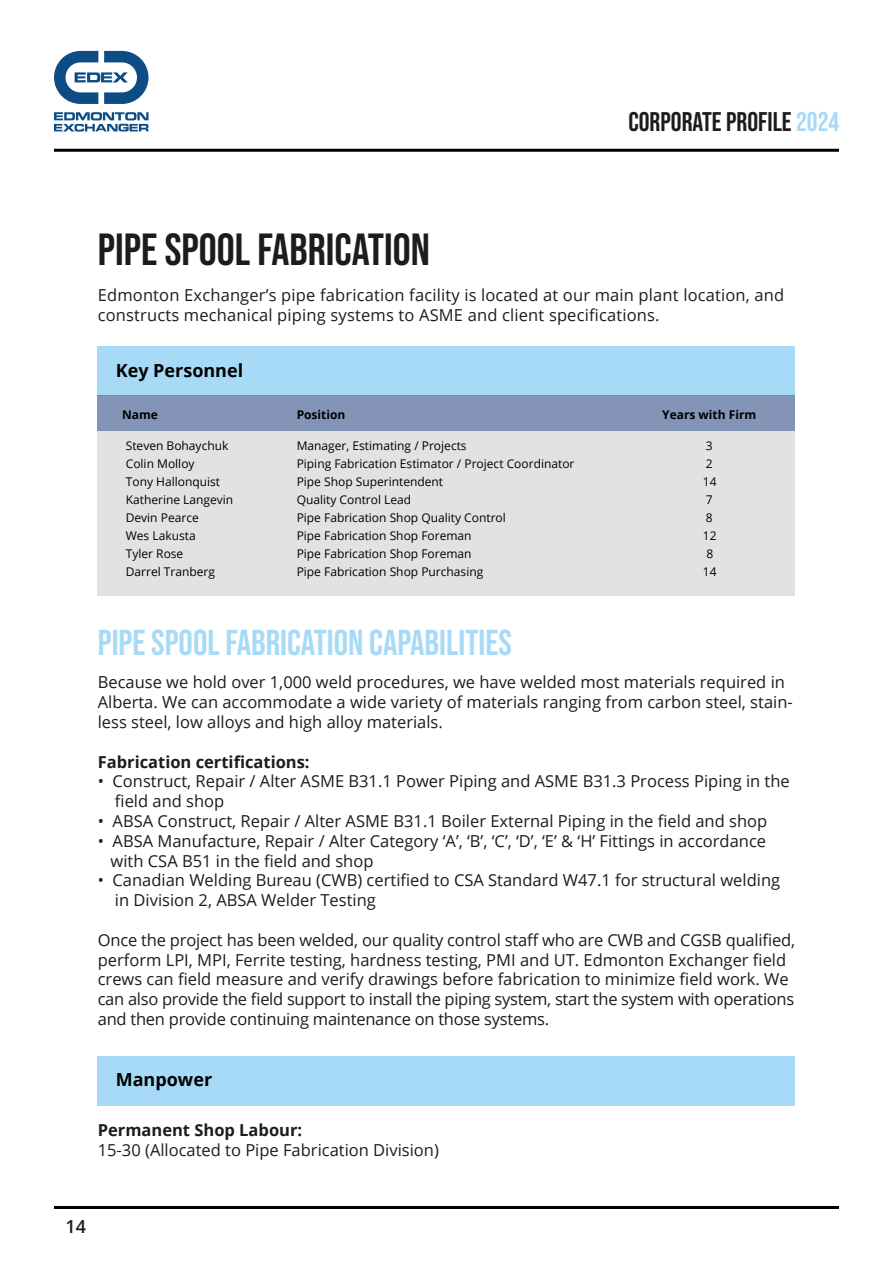
<style>
.page{position:relative;width:893px;height:1263px;background:#fff}
.page>*{position:absolute;margin:0;border:0;box-sizing:border-box;transform-origin:0 0}
.t1{font:45px "Bebas Neue";color:#1c1c1c}
.t2{font:36px "Bebas Neue";color:#a7daf6}
.t3{font:27px "Bebas Neue";color:#1c1c1c}
.t4{font:700 18px "Open Sans";color:#000}
.t5{font:600 18px "Open Sans";color:#1c1c1c}
.t6{font:16.5px/19.8px "Open Sans";color:#1c1c1c}
.t7{font:700 16.5px "Open Sans";color:#1c1c1c}
.t8{font:12px "Open Sans";color:#000}
.t9{font:700 12px "Open Sans";color:#000}
.s1{color:#a7daf6}
</style>
<div class="page">
<hr style="left:54px;top:149px;width:785px;height:3px;background:#000">
<hr style="left:54px;top:1206px;width:785px;height:3px;background:#000">
<div style="left:98px;top:1056px;width:697px;height:49px;background:#a7daf6"></div>
<div style="left:98px;top:346px;width:697px;height:250px;background:#e1e2e4"></div>
<div style="left:98px;top:347px;width:697px;height:48px;background:#a7daf6"></div>
<div style="left:98px;top:395px;width:697px;height:36px;background:#8394b6"></div>
<svg style="left:54px;top:51px;width:95px;height:53px"></svg>
<svg style="left:54px;top:112px;width:95px;height:20px"></svg>
<h3 class="t3" style="left:628px;top:107px;width:212px">CORPORATE PROFILE <span class="s1">2024</span></h3>
<h1 class="t1" style="left:98px;top:224px;width:334px">PIPE SPOOL FABRICATION</h1>
<p class="t6" style="left:98px;top:284px;width:688px">Edmonton Exchanger’s pipe fabrication facility is located at our main plant location, and constructs mechanical piping systems to ASME and client specifications.</p>
<p class="t4" style="left:116px;top:357px;width:129px">Key Personnel</p>
<p class="t9" style="left:122px;top:407px;width:37px">Name</p>
<p class="t9" style="left:297px;top:407px;width:50px">Position</p>
<p class="t9" style="left:662px;top:407px;width:95px">Years with Firm</p>
<p class="t8" style="left:126px;top:437px;width:104px">Steven Bohaychuk</p>
<p class="t8" style="left:297px;top:437px;width:171px">Manager, Estimating / Projects</p>
<p class="t8" style="left:706px;top:437px;width:8px">3</p>
<p class="t8" style="left:126px;top:455px;width:70px">Colin Molloy</p>
<p class="t8" style="left:297px;top:455px;width:279px">Piping Fabrication Estimator / Project Coordinator</p>
<p class="t8" style="left:706px;top:455px;width:8px">2</p>
<p class="t8" style="left:126px;top:473px;width:96px">Tony Hallonquist</p>
<p class="t8" style="left:297px;top:473px;width:148px">Pipe Shop Superintendent</p>
<p class="t8" style="left:703px;top:473px;width:15px">14</p>
<p class="t8" style="left:126px;top:491px;width:109px">Katherine Langevin</p>
<p class="t8" style="left:297px;top:491px;width:116px">Quality Control Lead</p>
<p class="t8" style="left:706px;top:491px;width:8px">7</p>
<p class="t8" style="left:126px;top:509px;width:74px">Devin Pearce</p>
<p class="t8" style="left:297px;top:509px;width:211px">Pipe Fabrication Shop Quality Control</p>
<p class="t8" style="left:706px;top:509px;width:8px">8</p>
<p class="t8" style="left:126px;top:527px;width:71px">Wes Lakusta</p>
<p class="t8" style="left:297px;top:527px;width:176px">Pipe Fabrication Shop Foreman</p>
<p class="t8" style="left:703px;top:527px;width:15px">12</p>
<p class="t8" style="left:126px;top:545px;width:59px">Tyler Rose</p>
<p class="t8" style="left:297px;top:545px;width:176px">Pipe Fabrication Shop Foreman</p>
<p class="t8" style="left:707px;top:545px;width:8px">8</p>
<p class="t8" style="left:126px;top:563px;width:91px">Darrel Tranberg</p>
<p class="t8" style="left:297px;top:563px;width:188px">Pipe Fabrication Shop Purchasing</p>
<p class="t8" style="left:703px;top:563px;width:15px">14</p>
<h2 class="t2" style="left:98px;top:622px;width:416px">PIPE SPOOL FABRICATION CAPABILITIES</h2>
<p class="t6" style="left:98px;top:672px;width:696px">Because we hold over 1,000 weld procedures, we have welded most materials required in<br>Alberta. We can accommodate a wide variety of materials ranging from carbon steel, stain&shy;less steel, low alloys and high alloy materials.</p>
<p class="t7" style="left:98px;top:750px;width:213px">Fabrication certifications:</p>
<p class="t6" style="left:115px;top:771px;width:676px;text-indent:-17px">• Construct, Repair / Alter ASME B31.1 Power Piping and ASME B31.3 Process Piping in the field and shop</p>
<p class="t6" style="left:98px;top:811px;width:671px">• ABSA Construct, Repair / Alter ASME B31.1 Boiler External Piping in the field and shop</p>
<p class="t6" style="left:111px;top:830px;width:657px;text-indent:-13px">• ABSA Manufacture, Repair / Alter Category ‘A’, ‘B’, ‘C’, ‘D’, ‘E’ &amp; ‘H’ Fittings in accordance with CSA B51 in the field and shop</p>
<p class="t6" style="left:115px;top:870px;width:667px;text-indent:-17px">• Canadian Welding Bureau (CWB) certified to CSA Standard W47.1 for structural welding in Division 2, ABSA Welder Testing</p>
<p class="t6" style="left:98px;top:929px;width:699px">Once the project has been welded, our quality control staff who are CWB and CGSB qualified, perform LPI, MPI, Ferrite testing, hardness testing, PMI and UT. Edmonton Exchanger field crews can field measure and verify drawings before fabrication to minimize field work. We can also provide the field support to install the piping system, start the system with operations and then provide continuing maintenance on those systems.</p>
<p class="t4" style="left:116px;top:1067px;width:98px">Manpower</p>
<p class="t7" style="left:98px;top:1118px;width:206px">Permanent Shop Labour:</p>
<p class="t6" style="left:98px;top:1139px;width:343px">15-30 (Allocated to Pipe Fabrication Division)</p>
<p class="t5" style="left:66px;top:1213px;width:22px">14</p>
</div>
